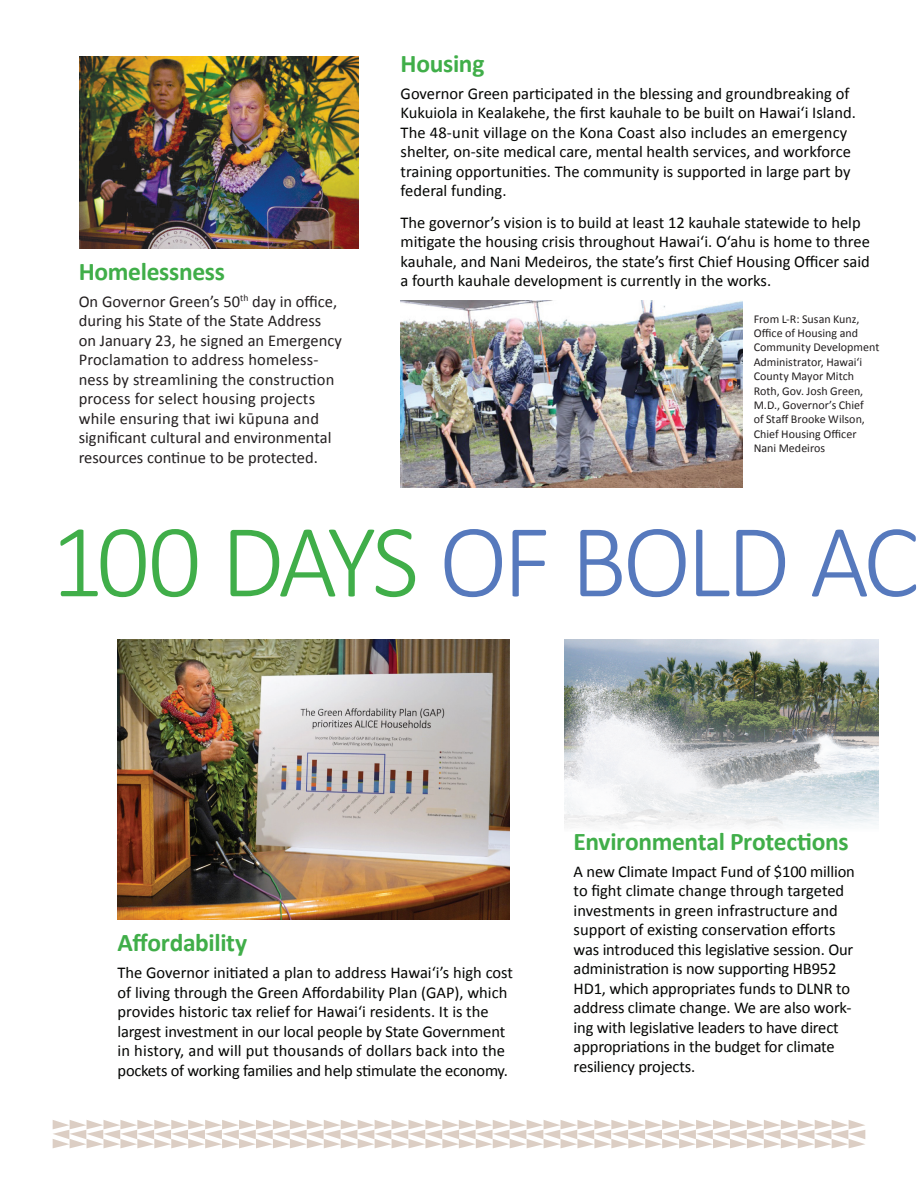
<style>
.page{position:relative;width:918px;height:1188px;background:#fff}
.page>*{position:absolute;margin:0;border:0;box-sizing:border-box;transform-origin:0 0}
.t1{font:300 105px "Calibri";letter-spacing:-.045em;color:#5679bd}
.t2{font:700 25.5px "Calibri";letter-spacing:-.015em;color:#40ae49}
.t3{font:16.5px/19.5px "Calibri";color:#040503}
.t4{font:16.5px/19.5px "Calibri";color:#231f20}
.t5{font:12px/14.4px "Calibri";color:#231f20}
.s1{color:#40ae49}
</style>
<div class="page">
<svg style="left:53px;top:1120px;width:812px;height:28px"></svg>
<img style="left:80px;top:56px;width:279px;height:193px">
<img style="left:401px;top:301px;width:341px;height:187px">
<img style="left:118px;top:639px;width:392px;height:280px">
<img style="left:564px;top:639px;width:314px;height:189px">
<h2 class="t2" style="left:79px;top:255px;width:148px">Homelessness</h2>
<p class="t4" style="left:79px;top:291px;width:265px">On Governor Green’s 50<sup>th</sup> day in office, during his State of the State Address on January 23, he signed an Emergency Proclamation to address homeless&shy;ness by streamlining the construction process for select housing projects while ensuring that iwi kūpuna and significant cultural and environmental resources continue to be protected.</p>
<h2 class="t2" style="left:401px;top:47px;width:85px">Housing</h2>
<p class="t3" style="left:401px;top:83px;width:457px">Governor Green participated in the blessing and groundbreaking of Kukuiola in Kealakehe, the first kauhale to be built on Hawai‘i Island.<br>The 48-unit village on the Kona Coast also includes an emergency shelter, on-site medical care, mental health services, and workforce training opportunities. The community is supported in large part by federal funding.</p>
<p class="t3" style="left:401px;top:212px;width:471px">The governor’s vision is to build at least 12 kauhale statewide to help mitigate the housing crisis throughout Hawai‘i. O‘ahu is home to three kauhale, and Nani Medeiros, the state’s first Chief Housing Officer said a fourth kauhale development is currently in the works.</p>
<p class="t5" style="left:754px;top:311px;width:127px">From L-R: Susan Kunz,<br>Office of Housing and<br>Community Development<br>Administrator, Hawai‘i<br>County Mayor Mitch<br>Roth, Gov. Josh Green,<br>M.D., Governor’s Chief<br>of Staff Brooke Wilson,<br>Chief Housing Officer<br>Nani Medeiros</p>
<h1 class="t1" style="left:51px;top:496px;width:870px"><span class="s1">100 DAYS</span> OF BOLD AC</h1>
<h2 class="t2" style="left:118px;top:926px;width:131px">Affordability</h2>
<p class="t3" style="left:118px;top:963px;width:397px">The Governor initiated a plan to address Hawai‘i’s high cost of living through the Green Affordability Plan (GAP), which provides historic tax relief for Hawai‘i residents. It is the largest investment in our local people by State Government in history, and will put thousands of dollars back into the pockets of working families and help stimulate the economy.</p>
<h2 class="t2" style="left:574px;top:825px;width:277px">Environmental Protections</h2>
<p class="t3" style="left:574px;top:861px;width:283px">A new Climate Impact Fund of $100 million to fight climate change through targeted investments in green infrastructure and support of existing conservation efforts was introduced this legislative session. Our administration is now supporting HB952<br>HD1, which appropriates funds to DLNR to address climate change. We are also work&shy;ing with legislative leaders to have direct appropriations in the budget for climate resiliency projects.</p>
</div>
